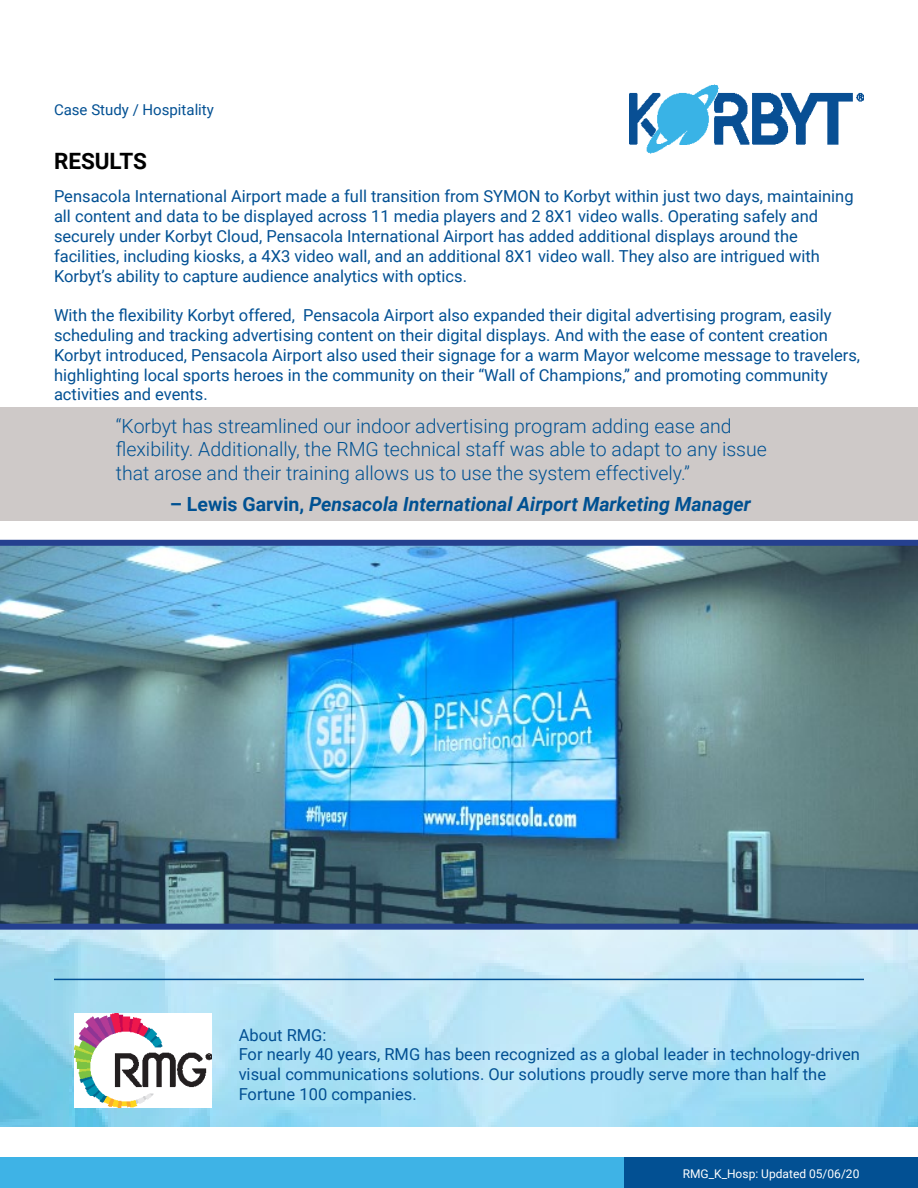
<style>
.page{position:relative;width:918px;height:1188px;background:#fff}
.page>*{position:absolute;margin:0;border:0;box-sizing:border-box;transform-origin:0 0}
.t1{font:700 22.5px "Roboto";color:#000}
.t2{font:300 19.5px/23.4px "Roboto";color:#005192}
.t3{font:italic 700 19.5px "Roboto";color:#005192}
.t4{font:16.5px/19.8px "Roboto";color:#025093}
.t5{font:15px "Roboto";color:#025093}
.t6{font:12px "Roboto";color:#fff}
.s1{font-style:normal}
</style>
<div class="page">
<img style="left:0;top:539px;width:918px;height:587px">
<div style="left:0;top:1157px;width:918px;height:31px;background:#3eb3e6"></div>
<img style="left:629px;top:84px;width:235px;height:70px">
<hr style="left:54px;top:979px;width:810px;height:1px;background:#025093">
<div style="left:624px;top:1157px;width:294px;height:31px;background:#025093"></div>
<img style="left:75px;top:1013px;width:136px;height:95px">
<img style="left:0;top:540px;width:918px;height:390px">
<div style="left:0;top:407px;width:918px;height:114px;background:#cec9c8"></div>
<p class="t5" style="left:54px;top:99px;width:161px">Case Study / Hospitality</p>
<h1 class="t1" style="left:54px;top:145px;width:95px">RESULTS</h1>
<p class="t4" style="left:54px;top:186px;width:801px">Pensacola International Airport made a full transition from SYMON to Korbyt within just two days, maintaining all content and data to be displayed across 11 media players and 2 8X1 video walls. Operating safely and securely under Korbyt Cloud, Pensacola International Airport has added additional displays around the facilities, including kiosks, a 4X3 video wall, and an additional 8X1 video wall. They also are intrigued with Korbyt’s ability to capture audience analytics with optics.</p>
<p class="t4" style="left:54px;top:305px;width:808px">With the flexibility Korbyt offered, Pensacola Airport also expanded their digital advertising program, easily scheduling and tracking advertising content on their digital displays. And with the ease of content creation Korbyt introduced, Pensacola Airport also used their signage for a warm Mayor welcome message to travelers, highlighting local sports heroes in the community on their “Wall of Champions,” and promoting community activities and events.</p>
<p class="t2" style="left:116px;top:414px;width:653px">“Korbyt has streamlined our indoor advertising program adding ease and flexibility. Additionally, the RMG technical staff was able to adapt to any issue that arose and their training allows us to use the system effectively.”</p>
<p class="t3" style="left:170px;top:491px;width:583px"><span class="s1">– Lewis Garvin,</span> Pensacola International Airport Marketing Manager</p>
<p class="t4" style="left:239px;top:1024px;width:623px">About RMG:<br>For nearly 40 years, RMG has been recognized as a global leader in technology-driven visual communications solutions. Our solutions proudly serve more than half the Fortune 100 companies.</p>
<p class="t6" style="left:683px;top:1165px;width:178px">RMG_K_Hosp: Updated 05/06/20</p>
</div>
